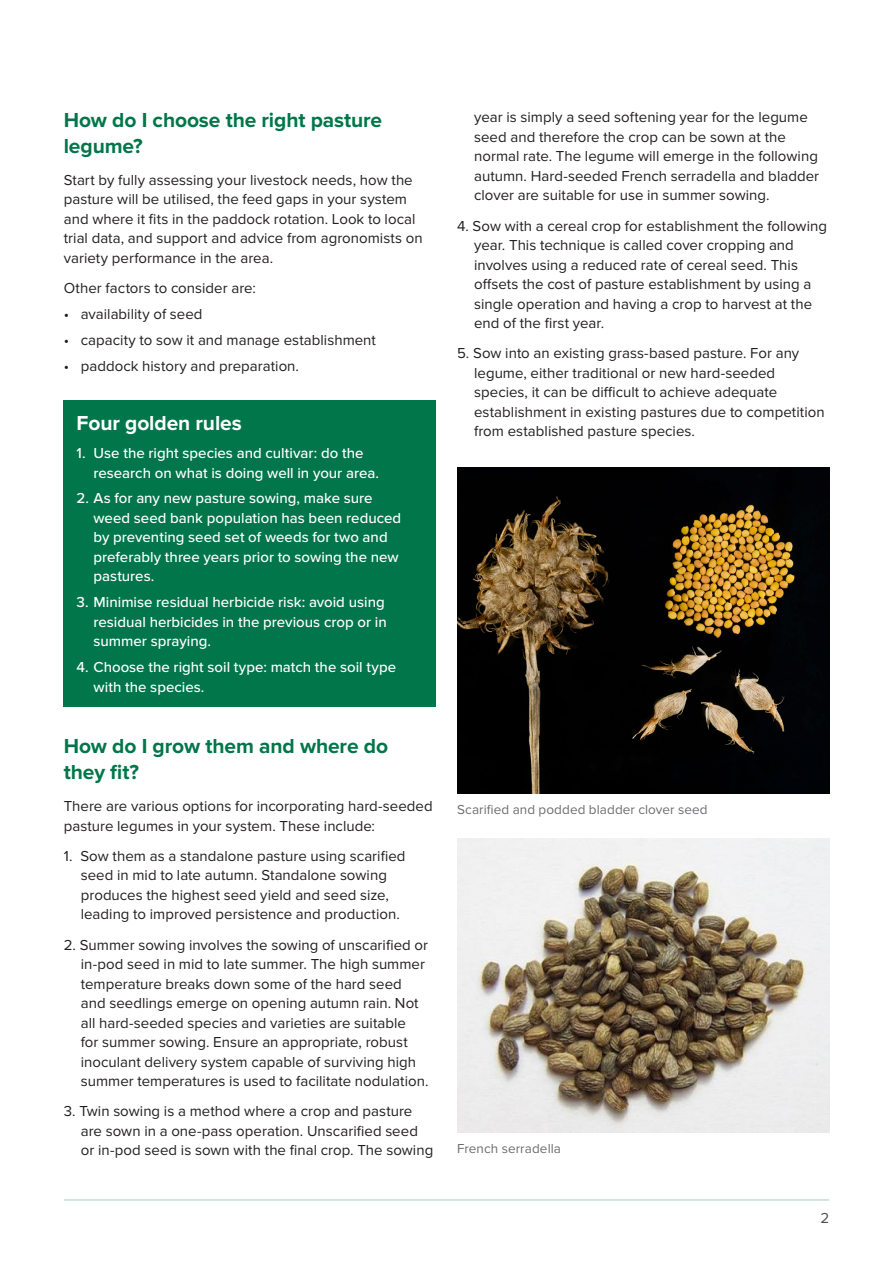
<style>
.page{position:relative;width:893px;height:1263px;background:#fff}
.page>*{position:absolute;margin:0;border:0;box-sizing:border-box;transform-origin:0 0}
.Heading_14pt{font:700 21px/25.5px "Proxima Nova";letter-spacing:-.005em;color:#00764a}
.Heading_14pt-2{font:700 21px "Proxima Nova";letter-spacing:-.005em;color:#fff}
.Body{font:15px/19.5px "Proxima Nova";color:#231f20}
.Body-2{font:500 15px/19.5px "Proxima Nova";color:#fff}
.t1{font:15px "Proxima Nova";color:#4d4f54}
.Figure{font:13.5px "Proxima Nova";letter-spacing:.01em;color:#6c6d70}
</style>
<div class="page">
<hr style="left:64px;top:1199px;width:765px;height:2px;background:#00764a">
<div style="left:64px;top:401px;width:372px;height:306px;background:#00764a"></div>
<img style="left:457px;top:839px;width:372px;height:293px">
<img style="left:457px;top:468px;width:372px;height:325px">
<p class="Heading_14pt" style="left:64px;top:108px;width:320px">How do I choose the right pasture legume?</p>
<p class="Body" style="left:64px;top:171px;width:361px">Start by fully assessing your livestock needs, how the pasture will be utilised, the feed gaps in your system and where it fits in the paddock rotation. Look to local trial data, and support and advice from agronomists on variety performance in the area.</p>
<p class="Body" style="left:64px;top:279px;width:194px">Other factors to consider are:</p>
<p class="Body" style="left:64px;top:305px;width:140px">• availability of seed</p>
<p class="Body" style="left:64px;top:331px;width:314px">• capacity to sow it and manage establishment</p>
<p class="Body" style="left:64px;top:356px;width:237px">• paddock history and preparation.</p>
<p class="Heading_14pt-2" style="left:77px;top:411px;width:167px">Four golden rules</p>
<p class="Body-2" style="left:94px;top:444px;width:287px;text-indent:-17px">1. Use the right species and cultivar: do the research on what is doing well in your area.</p>
<p class="Body-2" style="left:94px;top:489px;width:309px;text-indent:-17px">2. As for any new pasture sowing, make sure weed seed bank population has been reduced by preventing seed set of weeds for two and preferably three years prior to sowing the new pastures.</p>
<p class="Body-2" style="left:94px;top:593px;width:295px;text-indent:-17px">3. Minimise residual herbicide risk: avoid using residual herbicides in the previous crop or in summer spraying.</p>
<p class="Body-2" style="left:94px;top:658px;width:304px;text-indent:-17px">4. Choose the right soil type: match the soil type with the species.</p>
<p class="Heading_14pt" style="left:64px;top:735px;width:326px">How do I grow them and where do they fit?</p>
<p class="Body" style="left:64px;top:797px;width:370px">There are various options for incorporating hard‑seeded pasture legumes in your system. These include:</p>
<p class="Body" style="left:81px;top:847px;width:326px;text-indent:-17px">1. Sow them as a standalone pasture using scarified seed in mid to late autumn. Standalone sowing produces the highest seed yield and seed size, leading to improved persistence and production.</p>
<p class="Body" style="left:81px;top:935px;width:349px;text-indent:-17px">2. Summer sowing involves the sowing of unscarified or in-pod seed in mid to late summer. The high summer temperature breaks down some of the hard seed and seedlings emerge on opening autumn rain. Not all hard-seeded species and varieties are suitable<br>for summer sowing. Ensure an appropriate, robust inoculant delivery system capable of surviving high summer temperatures is used to facilitate nodulation.</p>
<p class="Body" style="left:81px;top:1102px;width:354px;text-indent:-17px">3. Twin sowing is a method where a crop and pasture are sown in a one-pass operation. Unscarified seed or in-pod seed is sown with the final crop. The sowing</p>
<p class="Body" style="left:474px;top:108px;width:346px">year is simply a seed softening year for the legume seed and therefore the crop can be sown at the normal rate. The legume will emerge in the following autumn. Hard-seeded French serradella and bladder clover are suitable for use in summer sowing.</p>
<p class="Body" style="left:474px;top:216px;width:354px;text-indent:-17px">4. Sow with a cereal crop for establishment the following year. This technique is called cover cropping and involves using a reduced rate of cereal seed. This offsets the cost of pasture establishment by using a single operation and having a crop to harvest at the end of the first year.</p>
<p class="Body" style="left:474px;top:344px;width:352px;text-indent:-17px">5. Sow into an existing grass-based pasture. For any legume, either traditional or new hard-seeded species, it can be difficult to achieve adequate establishment in existing pastures due to competition from established pasture species.</p>
<p class="Figure" style="left:457px;top:802px;width:252px">Scarified and podded bladder clover seed</p>
<p class="Figure" style="left:457px;top:1141px;width:105px">French serradella</p>
<p class="t1" style="left:820px;top:1210px;width:10px">2</p>
</div>
